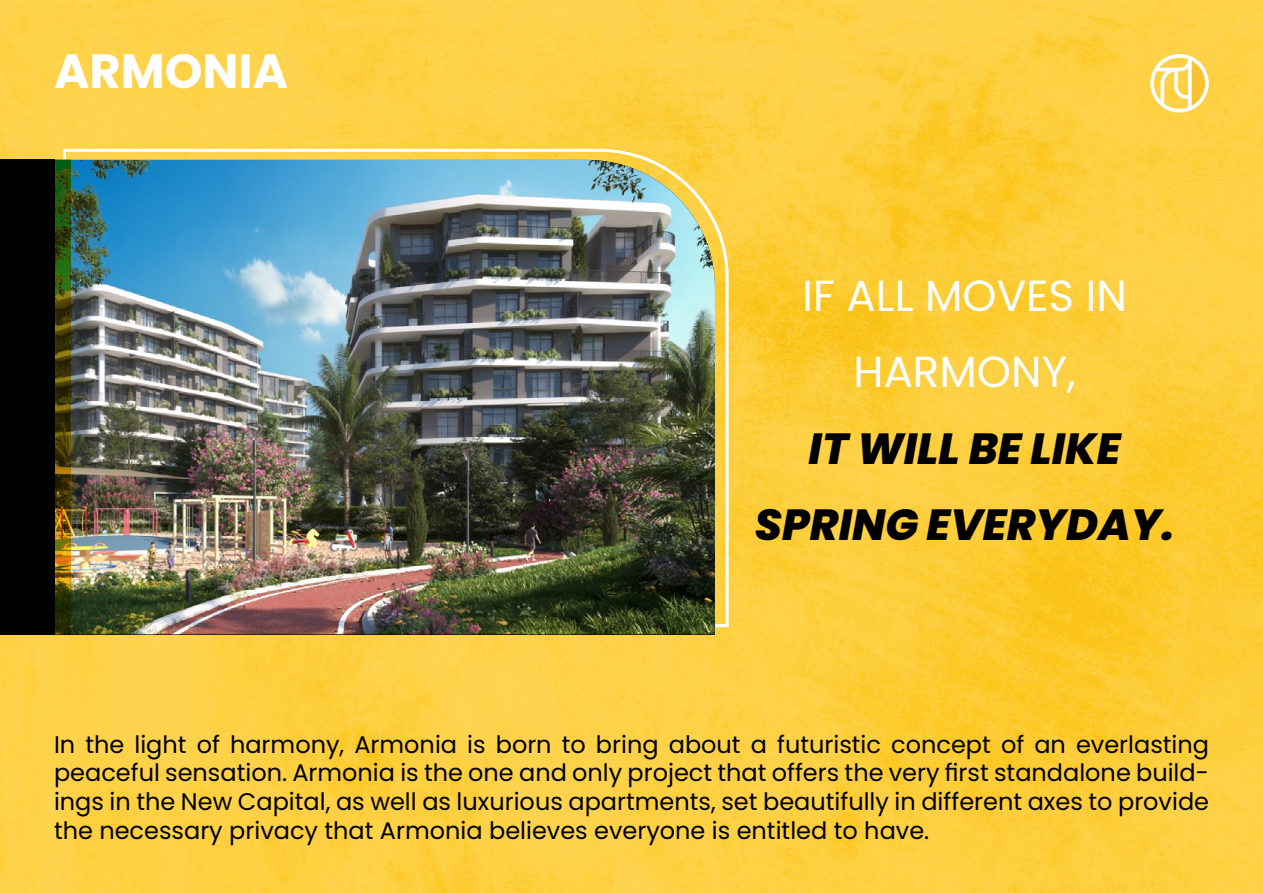
<style>
.page{position:relative;width:1263px;height:893px;background:#fff}
.page>*{position:absolute;margin:0;border:0;box-sizing:border-box;transform-origin:0 0}
.t1{font:700 48px "Poppins";color:#fff}
.t2{font:italic 800 43.5px/76.5px "Poppins";color:#000;text-align:center}
.t3{font:43.5px/76.5px "Poppins";color:#fff;text-align:center}
.t4{font:24px/28.8px "Poppins";color:#000;text-align:justify}
</style>
<div class="page">
<img style="left:0;top:0;width:1263px;height:893px">
<svg style="left:1150px;top:54px;width:59px;height:59px"></svg>
<svg style="left:62px;top:147px;width:668px;height:482px"></svg>
<img style="left:70px;top:160px;width:645px;height:474px">
<svg style="left:54px;top:159px;width:16px;height:476px;background:#474708"></svg>
<div style="left:0;top:159px;width:54px;height:476px;background:#000"></div>
<h1 class="t1" style="left:54px;top:44px;width:236px">ARMONIA</h1>
<h2 class="t3" style="left:802px;top:257px;width:326px">IF ALL MOVES IN<br>HARMONY,</h2>
<h2 class="t2" style="left:755px;top:410px;width:421px">IT WILL BE LIKE<br>SPRING EVERYDAY.</h2>
<p class="t4" style="left:54px;top:730px;width:1156px">In the light of harmony, Armonia is born to bring about a futuristic concept of an everlasting peaceful sensation. Armonia is the one and only project that offers the very first standalone build&shy;ings in the New Capital, as well as luxurious apartments, set beautifully in different axes to provide the necessary privacy that Armonia believes everyone is entitled to have.</p>
</div>
